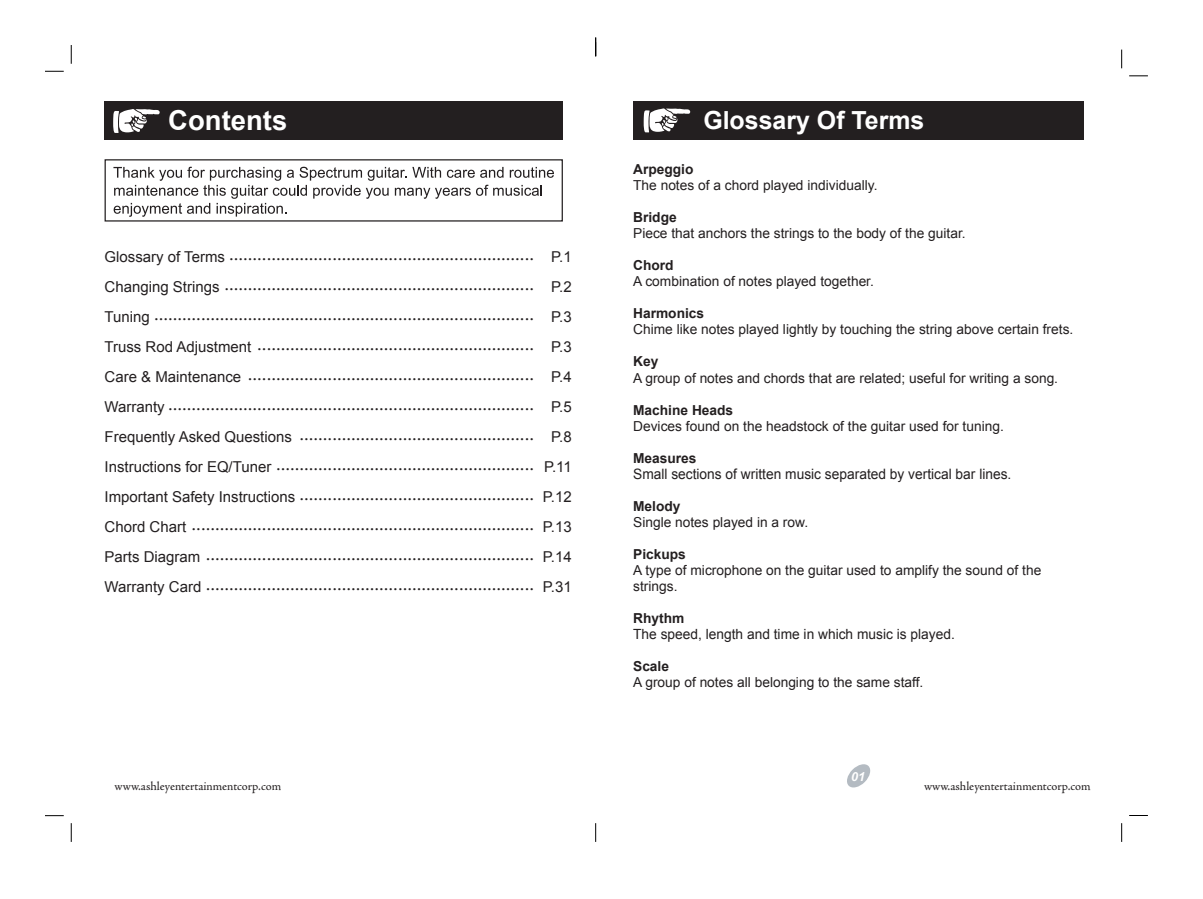
<style>
.page{position:relative;width:1203px;height:899px;background:#fff}
.page>*{position:absolute;margin:0;border:0;box-sizing:border-box;transform-origin:0 0}
.t1{font:700 27.5px "Arial";color:#fff}
.t2{font:700 24.88px "Arial";color:#fff}
.t3{font:15px/30px "Arial Rounded MT Bold";color:#231f20;text-align:right}
.t4{font:15px/30px "Arial";color:#231f20}
.t5{font:14.38px "Arial";color:#231f20;scale:.96 1}
.t6{font:14px "Arial";color:#231f20}
.t7{font:13.75px/16px "Arial";color:#231f20}
.t8{font:700 13.75px "Arial";color:#231f20}
.t9{font:12.5px "Adobe Jenson Pro";letter-spacing:-.005em;color:#231f20}
.t10{font:italic 700 12.5px "Arial";color:#fff}
</style>
<div class="page">
<div style="left:633px;top:101px;width:451px;height:39px;background:#231f20"></div>
<svg style="left:643px;top:108px;width:48px;height:25px"></svg>
<svg style="left:45px;top:70px;width:19px;height:2px"></svg>
<svg style="left:45px;top:815px;width:19px;height:1px"></svg>
<svg style="left:70px;top:45px;width:2px;height:19px"></svg>
<svg style="left:70px;top:823px;width:2px;height:19px"></svg>
<svg style="left:595px;top:37px;width:1px;height:19px"></svg>
<svg style="left:847px;top:764px;width:24px;height:24px"></svg>
<svg style="left:1129px;top:75px;width:19px;height:2px"></svg>
<svg style="left:1129px;top:815px;width:19px;height:1px"></svg>
<svg style="left:1121px;top:50px;width:1px;height:18px"></svg>
<svg style="left:1121px;top:823px;width:1px;height:19px"></svg>
<svg style="left:595px;top:823px;width:2px;height:19px"></svg>
<div style="left:105px;top:159px;width:458px;height:62px;border:1px solid #231f20"></div>
<svg style="left:113px;top:167px;width:441px;height:50px"></svg>
<div style="left:105px;top:101px;width:458px;height:39px;background:#231f20"></div>
<svg style="left:113px;top:109px;width:47px;height:24px"></svg>
<h1 class="t1" style="left:168px;top:105px;width:121px">Contents</h1>
<p class="t4" style="left:105px;top:242px;width:192px">Glossary of Terms<br>Changing Strings<br>Tuning<br>Truss Rod Adjustment<br>Care &amp; Maintenance<br>Warranty<br>Frequently Asked Questions<br>Instructions for EQ/Tuner<br>Important Safety Instructions<br>Chord Chart<br>Parts Diagram<br>Warranty Card</p>
<p class="t4" style="left:543px;top:242px;width:30px;text-align:center">P.1<br>P.2<br>P.3<br>P.3<br>P.4<br>P.5<br>P.8<br>P.11<br>P.12<br>P.13<br>P.14<br>P.31</p>
<p class="t3" style="left:154px;top:239px;width:381px">................................................................. .................................................................. ................................................................................. ........................................................... ............................................................. .............................................................................. .................................................. ....................................................... .................................................. ......................................................................... ...................................................................... ......................................................................</p>
<p class="t9" style="left:115px;top:779px;width:168px">www.ashleyentertainmentcorp.com</p>
<h2 class="t2" style="left:703px;top:107px;width:223px">Glossary Of Terms</h2>
<p class="t8" style="left:633px;top:162px;width:62px">Arpeggio</p>
<p class="t7" style="left:633px;top:178px;width:246px">The notes of a chord played individually.</p>
<p class="t8" style="left:633px;top:210px;width:45px">Bridge</p>
<p class="t7" style="left:633px;top:226px;width:334px">Piece that anchors the strings to the body of the guitar.</p>
<p class="t8" style="left:633px;top:258px;width:42px">Chord</p>
<p class="t7" style="left:633px;top:274px;width:242px">A combination of notes played together.</p>
<p class="t8" style="left:633px;top:306px;width:73px">Harmonics</p>
<p class="t7" style="left:633px;top:322px;width:442px">Chime like notes played lightly by touching the string above certain frets.</p>
<p class="t8" style="left:633px;top:354px;width:27px">Key</p>
<p class="t7" style="left:633px;top:370px;width:426px">A group of notes and chords that are related; useful for writing a song.</p>
<p class="t8" style="left:633px;top:402px;width:102px">Machine Heads</p>
<p class="t7" style="left:633px;top:418px;width:372px">Devices found on the headstock of the guitar used for tuning.</p>
<p class="t8" style="left:633px;top:450px;width:65px">Measures</p>
<p class="t5" style="left:633px;top:465px;width:396px">Small sections of written music separated by vertical bar lines.</p>
<p class="t8" style="left:633px;top:498px;width:49px">Melody</p>
<p class="t7" style="left:633px;top:514px;width:177px">Single notes played in a row.</p>
<p class="t8" style="left:633px;top:546px;width:54px">Pickups</p>
<p class="t7" style="left:633px;top:562px;width:410px">A type of microphone on the guitar used to amplify the sound of the strings.</p>
<p class="t8" style="left:633px;top:610px;width:53px">Rhythm</p>
<p class="t6" style="left:633px;top:626px;width:323px">The speed, length and time in which music is played.</p>
<p class="t8" style="left:633px;top:658px;width:37px">Scale</p>
<p class="t7" style="left:633px;top:674px;width:292px">A group of notes all belonging to the same staff.</p>
<p class="t10" style="left:851px;top:769px;width:15px">01</p>
<p class="t9" style="left:924px;top:779px;width:168px">www.ashleyentertainmentcorp.com</p>
</div>
